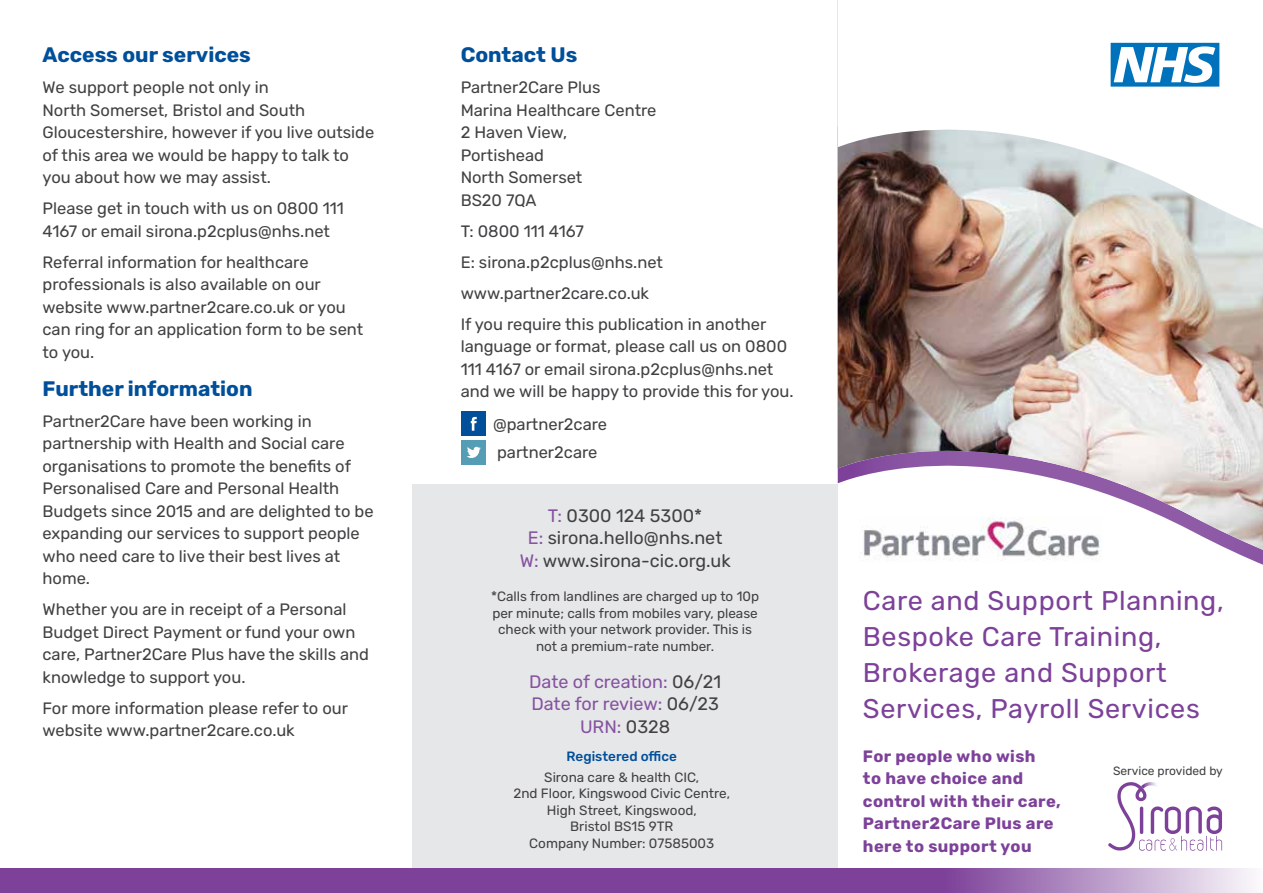
<style>
.page{position:relative;width:1263px;height:893px;background:#fff}
.page>*{position:absolute;margin:0;border:0;box-sizing:border-box;transform-origin:0 0}
.t1{font:27px/36px "Rubik";letter-spacing:.025em;color:#7d4199}
.t2{font:700 21px "Rubik";color:#004f9a}
.t3{font:18px/22.5px "Rubik";color:#414042;text-align:center}
.t4{font:18px/22.5px "Rubik";color:#8652a1;text-align:center}
.t5{font:16.5px/22.5px "Rubik";color:#414042}
.t6{font:700 16.5px/22.5px "Rubik";letter-spacing:.025em;color:#7d4199}
.t7{font:13.5px/16.5px "Rubik";color:#414042;text-align:center}
.t8{font:500 13.5px "Rubik";color:#004f9a}
.t9{font:12px "Rubik";color:#414042}
.s1{color:#8652a1}
.s2{color:#414042}
</style>
<div class="page">
<div style="left:412px;top:485px;width:426px;height:408px;background:#e6e7e8"></div>
<img style="left:838px;top:306px;width:425px;height:244px">
<img style="left:838px;top:42px;width:425px;height:264px">
<svg style="left:1108px;top:782px;width:114px;height:69px"></svg>
<svg style="left:1111px;top:43px;width:108px;height:44px"></svg>
<svg style="left:0;top:868px;width:1252px;height:25px;background:#8c56a4"></svg>
<div style="left:461px;top:440px;width:25px;height:25px;background:#559cb5"></div>
<svg style="left:467px;top:447px;width:14px;height:11px"></svg>
<div style="left:461px;top:411px;width:25px;height:25px;background:#004f9a"></div>
<svg style="left:471px;top:417px;width:6px;height:14px"></svg>
<img style="left:859px;top:518px;width:244px;height:42px">
<p class="t2" style="left:43px;top:43px;width:210px">Access our services</p>
<p class="t5" style="left:43px;top:77px;width:333px">We support people not only in<br>North Somerset, Bristol and South Gloucestershire, however if you live outside of this area we would be happy to talk to you about how we may assist.</p>
<p class="t5" style="left:43px;top:198px;width:303px">Please get in touch with us on 0800 111<br>4167 or email sirona.p2cplus@nhs.net</p>
<p class="t5" style="left:43px;top:251px;width:322px">Referral information for healthcare professionals is also available on our website www.partner2care.co.uk or you can ring for an application form to be sent to you.</p>
<p class="t2" style="left:43px;top:376px;width:211px">Further information</p>
<p class="t5" style="left:43px;top:410px;width:333px">Partner2Care have been working in partnership with Health and Social care organisations to promote the benefits of Personalised Care and Personal Health Budgets since 2015 and are delighted to be expanding our services to support people who need care to live their best lives at home.</p>
<p class="t5" style="left:43px;top:599px;width:328px">Whether you are in receipt of a Personal Budget Direct Payment or fund your own care, Partner2Care Plus have the skills and knowledge to support you.</p>
<p class="t5" style="left:43px;top:697px;width:307px">For more information please refer to our website www.partner2care.co.uk</p>
<p class="t2" style="left:461px;top:43px;width:118px">Contact Us</p>
<p class="t5" style="left:461px;top:77px;width:197px">Partner2Care Plus<br>Marina Healthcare Centre<br>2 Haven View,<br>Portishead<br>North Somerset<br>BS20 7QA</p>
<p class="t5" style="left:461px;top:216px;width:307px;line-height:31px">T: 0800 111 4167<br>E: sirona.p2cplus@nhs.net www.partner2care.co.uk<br>If you require this publication in another</p>
<p class="t5" style="left:461px;top:336px;width:334px">language or format, please call us on 0800<br>111 4167 or email sirona.p2cplus@nhs.net and we will be happy to provide this for you.</p>
<p class="t5" style="left:493px;top:410px;width:116px;line-height:28px">@partner2care partner2care</p>
<p class="t3" style="left:520px;top:505px;width:212px"><span class="s1">T:</span> 0300 124 5300*<br><span class="s1">E:</span> sirona.hello@nhs.net<br><span class="s1">W:</span> www.sirona-cic.org.uk</p>
<p class="t7" style="left:491px;top:589px;width:269px">*Calls from landlines are charged up to 10p per minute; calls from mobiles vary, please check with your network provider. This is not a premium-rate number.</p>
<p class="t4" style="left:529px;top:670px;width:194px">Date of creation: <span class="s2">06/21<br></span>Date for review: <span class="s2">06/23<br></span>URN: <span class="s2">0328</span></p>
<p class="t8" style="left:567px;top:749px;width:112px">Registered office</p>
<p class="t7" style="left:513px;top:769px;width:218px">Sirona care &amp; health CIC,<br>2nd Floor, Kingswood Civic Centre,<br>High Street, Kingswood,<br>Bristol BS15 9TR<br>Company Number: 07585003</p>
<h1 class="t1" style="left:863px;top:583px;width:362px">Care and Support Planning,<br>Bespoke Care Training,<br>Brokerage and Support<br>Services, Payroll Services</h1>
<p class="t6" style="left:863px;top:745px;width:199px">For people who wish<br>to have choice and control with their care,<br>Partner2Care Plus are here to support you</p>
<p class="t9" style="left:1113px;top:764px;width:111px">Service provided by</p>
</div>
